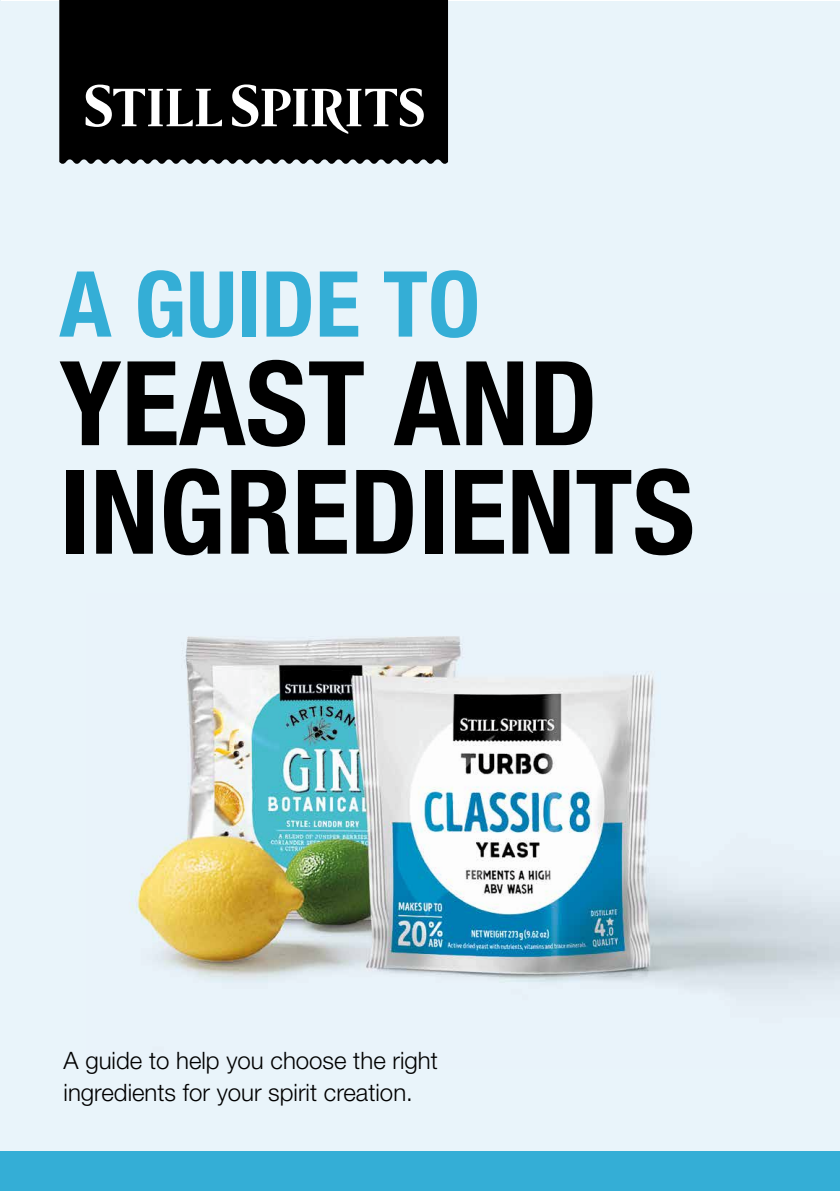
<style>
.page{position:relative;width:840px;height:1191px;background:#fff}
.page>*{position:absolute;margin:0;border:0;box-sizing:border-box;transform-origin:0 0}
.t1{font:700 condensed 117.2px/108.4px "Helvetica Neue LT Pro";color:#000}
.t2{font:700 condensed 91.2px "Helvetica Neue LT Pro";color:#34aed6}
.t3{font:300 24px/32px "Helvetica Neue LT Pro";color:#000}
</style>
<div class="page">
<div style="left:1px;top:1px;width:838px;height:1190px;background:#e9f4fa"></div>
<div style="left:59px;top:0;width:389px;height:164px;background:#000"></div>
<svg style="left:85px;top:85px;width:137px;height:42px;background:#575757"></svg>
<svg style="left:232px;top:84px;width:191px;height:50px;background:#535353"></svg>
<div style="left:0;top:1151px;width:839px;height:40px;background:#34aed6"></div>
<img style="left:131px;top:636px;width:708px;height:354px">
<h2 class="t2" style="left:59px;top:249px;width:422px">A GUIDE TO</h2>
<h1 class="t1" style="left:59px;top:350px;width:636px">YEAST AND<br>INGREDIENTS</h1>
<p class="t3" style="left:63px;top:1043px;width:375px">A guide to help you choose the right ingredients for your spirit creation.</p>
</div>
